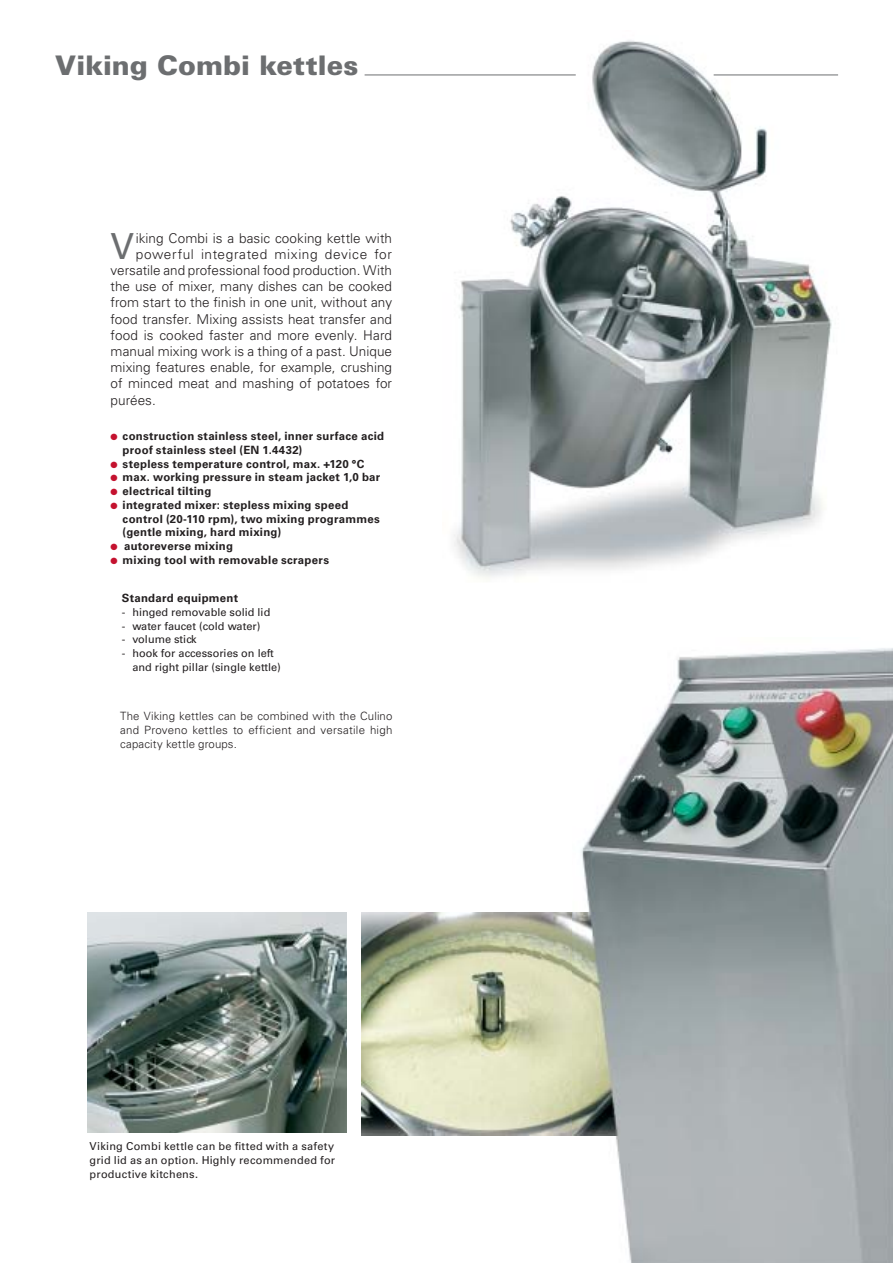
<style>
.page{position:relative;width:893px;height:1263px;background:#fff}
.page>*{position:absolute;margin:0;border:0;box-sizing:border-box;transform-origin:0 0}
.t1{font:36px "Univers LT Std";color:#6c6e70}
.t2{font:900 27px "Univers LT Std";color:#6c6e70}
.t3{font:300 13.5px "Univers LT Std";letter-spacing:.005em;color:#231f20}
.t4{font:300 13.5px "Univers LT Std";letter-spacing:.045em;color:#231f20}
.t5{font:700 11.4px/13.6px "Univers LT Std";letter-spacing:.025em;color:#231f20}
.t6{font:300 11.4px/13.6px "Univers LT Std";letter-spacing:.015em;color:#231f20;text-align:justify}
.t7{font:10.95px/13.8px "Univers LT Std";color:#231f20;text-align:justify}
.s1{color:#c4122f}
</style>
<div class="page">
<img style="left:361px;top:913px;width:211px;height:222px">
<img style="left:88px;top:913px;width:258px;height:219px">
<img style="left:442px;top:40px;width:396px;height:539px">
<img style="left:572px;top:648px;width:320px;height:615px">
<hr style="left:713px;top:75px;width:125px;height:1px;background:#6c6e70">
<hr style="left:364px;top:75px;width:211px;height:1px;background:#6c6e70">
<h2 class="t2" style="left:55px;top:56px;width:305px">Viking Combi kettles</h2>
<h1 class="t1" style="left:111px;top:233px;width:25px">V</h1>
<p class="t3" style="left:136px;top:233px;width:258px">iking Combi is a basic cooking kettle with</p>
<p class="t4" style="left:136px;top:249px;width:258px">powerful integrated mixing device for</p>
<p class="t3" style="left:111px;top:265px;width:283px">versatile and professional food production. With</p>
<p class="t3" style="left:111px;top:282px;width:283px">the use of mixer, many dishes can be cooked</p>
<p class="t3" style="left:111px;top:298px;width:283px">from start to the finish in one unit, without any</p>
<p class="t3" style="left:111px;top:314px;width:283px">food transfer. Mixing assists heat transfer and</p>
<p class="t3" style="left:111px;top:330px;width:283px">food is cooked faster and more evenly. Hard</p>
<p class="t3" style="left:111px;top:346px;width:283px">manual mixing work is a thing of a past. Unique</p>
<p class="t3" style="left:111px;top:363px;width:283px">mixing features enable, for example, crushing</p>
<p class="t3" style="left:111px;top:379px;width:283px">of minced meat and mashing of potatoes for</p>
<p class="t3" style="left:111px;top:395px;width:47px">purées.</p>
<p class="t5" style="left:123px;top:431px;width:263px;text-indent:-12px"><span class="s1">●</span> construction stainless steel, inner surface acid proof stainless steel (EN 1.4432)</p>
<p class="t5" style="left:111px;top:458px;width:255px"><span class="s1">●</span> stepless temperature control, max. +120 °C</p>
<p class="t5" style="left:111px;top:472px;width:271px"><span class="s1">●</span> max. working pressure in steam jacket 1,0 bar</p>
<p class="t5" style="left:111px;top:486px;width:102px"><span class="s1">●</span> electrical tilting</p>
<p class="t5" style="left:123px;top:499px;width:259px;text-indent:-12px"><span class="s1">●</span> integrated mixer: stepless mixing speed control (20-110 rpm), two mixing programmes (gentle mixing, hard mixing)</p>
<p class="t5" style="left:111px;top:540px;width:124px"><span class="s1">●</span> autoreverse mixing</p>
<p class="t5" style="left:111px;top:554px;width:220px"><span class="s1">●</span> mixing tool with removable scrapers</p>
<p class="t5" style="left:122px;top:592px;width:118px">Standard equipment</p>
<p class="t7" style="left:122px;top:606px;width:150px">- hinged removable solid lid</p>
<p class="t7" style="left:122px;top:620px;width:140px">- water faucet (cold water)</p>
<p class="t7" style="left:122px;top:634px;width:76px">- volume stick</p>
<p class="t7" style="left:132px;top:648px;width:150px;text-indent:-10px">- hook for accessories on left and right pillar (single kettle)</p>
<p class="t6" style="left:120px;top:711px;width:274px">The Viking kettles can be combined with the Culino and Proveno kettles to efficient and versatile high capacity kettle groups.</p>
<p class="t7" style="left:90px;top:1141px;width:247px">Viking Combi kettle can be fitted with a safety grid lid as an option. Highly recommended for productive kitchens.</p>
</div>
